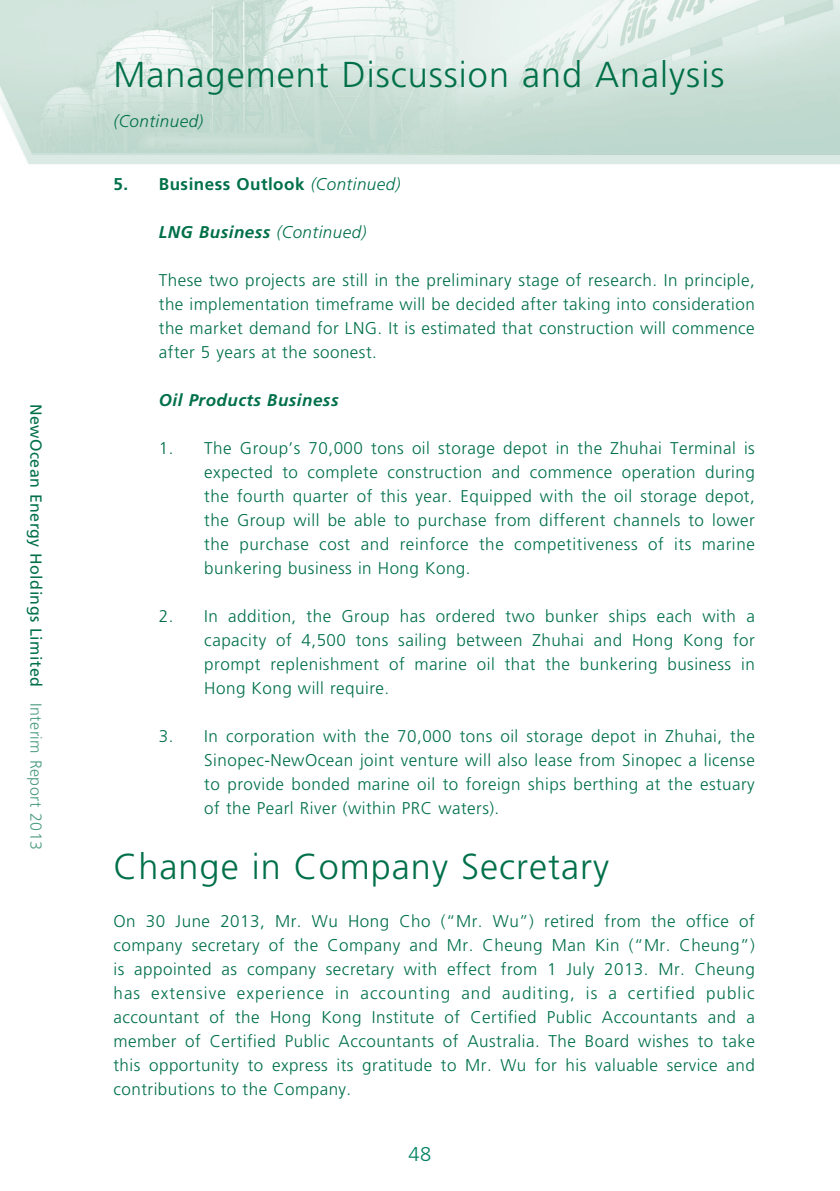
<style>
.page{position:relative;width:840px;height:1191px;background:#fff}
.page>*{position:absolute;margin:0;border:0;box-sizing:border-box;transform-origin:0 0}
.t1{font:300 36px "Frutiger";letter-spacing:.03em;color:#007049}
.t2{font:300 20px "Frutiger";color:#058364}
.t3{font:300 17px/24px "Frutiger";letter-spacing:.03em;color:#007049;text-align:justify}
.t4{font:italic 700 17px "Frutiger";letter-spacing:.03em;color:#007049}
.t5{font:700 17px "Frutiger";letter-spacing:.03em;color:#007049}
.t6{font:italic 300 17px "Frutiger";letter-spacing:.03em;color:#007049}
.t7{font:16px "Frutiger";letter-spacing:.03em;color:#007049}
.s1{font-weight:300;color:#4b9b81}
.s2{font-weight:300;font-style:italic}
.s3{font-weight:300}
</style>
<div class="page">
<img style="left:0;top:0;width:839px;height:164px">
<p class="t7" style="left:42px;top:404px;width:447px;rotate:90deg">NewOcean Energy Holdings Limited <span class="s1">Interim Report 2013</span></p>
<h1 class="t1" style="left:113px;top:60px;width:612px">Management Discussion and Analysis</h1>
<p class="t6" style="left:113px;top:115px;width:91px">(Continued)</p>
<p class="t5" style="left:113px;top:177px;width:288px">5. Business Outlook <span class="s2">(Continued)</span></p>
<p class="t4" style="left:159px;top:225px;width:209px">LNG Business <span class="s3">(Continued)</span></p>
<p class="t3" style="left:159px;top:270px;width:597px">These two projects are still in the preliminary stage of research. In principle, the implementation timeframe will be decided after taking into consideration the market demand for LNG. It is estimated that construction will commence after 5 years at the soonest.</p>
<p class="t4" style="left:159px;top:393px;width:181px">Oil Products Business</p>
<p class="t3" style="left:204px;top:438px;width:551px;text-indent:-45px">1. The Group’s 70,000 tons oil storage depot in the Zhuhai Terminal is expected to complete construction and commence operation during the fourth quarter of this year. Equipped with the oil storage depot, the Group will be able to purchase from different channels to lower the purchase cost and reinforce the competitiveness of its marine bunkering business in Hong Kong.</p>
<p class="t3" style="left:204px;top:606px;width:551px;text-indent:-45px">2. In addition, the Group has ordered two bunker ships each with a capacity of 4,500 tons sailing between Zhuhai and Hong Kong for prompt replenishment of marine oil that the bunkering business in Hong Kong will require.</p>
<p class="t3" style="left:204px;top:726px;width:551px;text-indent:-45px">3. In corporation with the 70,000 tons oil storage depot in Zhuhai, the Sinopec-NewOcean joint venture will also lease from Sinopec a license to provide bonded marine oil to foreign ships berthing at the estuary of the Pearl River (within PRC waters).</p>
<h1 class="t1" style="left:113px;top:851px;width:497px">Change in Company Secretary</h1>
<p class="t3" style="left:113px;top:910px;width:642px">On 30 June 2013, Mr. Wu Hong Cho (“Mr. Wu”) retired from the office of company secretary of the Company and Mr. Cheung Man Kin (“Mr. Cheung”) is appointed as company secretary with effect from 1 July 2013. Mr. Cheung has extensive experience in accounting and auditing, is a certified public accountant of the Hong Kong Institute of Certified Public Accountants and a member of Certified Public Accountants of Australia. The Board wishes to take this opportunity to express its gratitude to Mr. Wu for his valuable service and contributions to the Company.</p>
<p class="t2" style="left:408px;top:1145px;width:24px">48</p>
</div>
